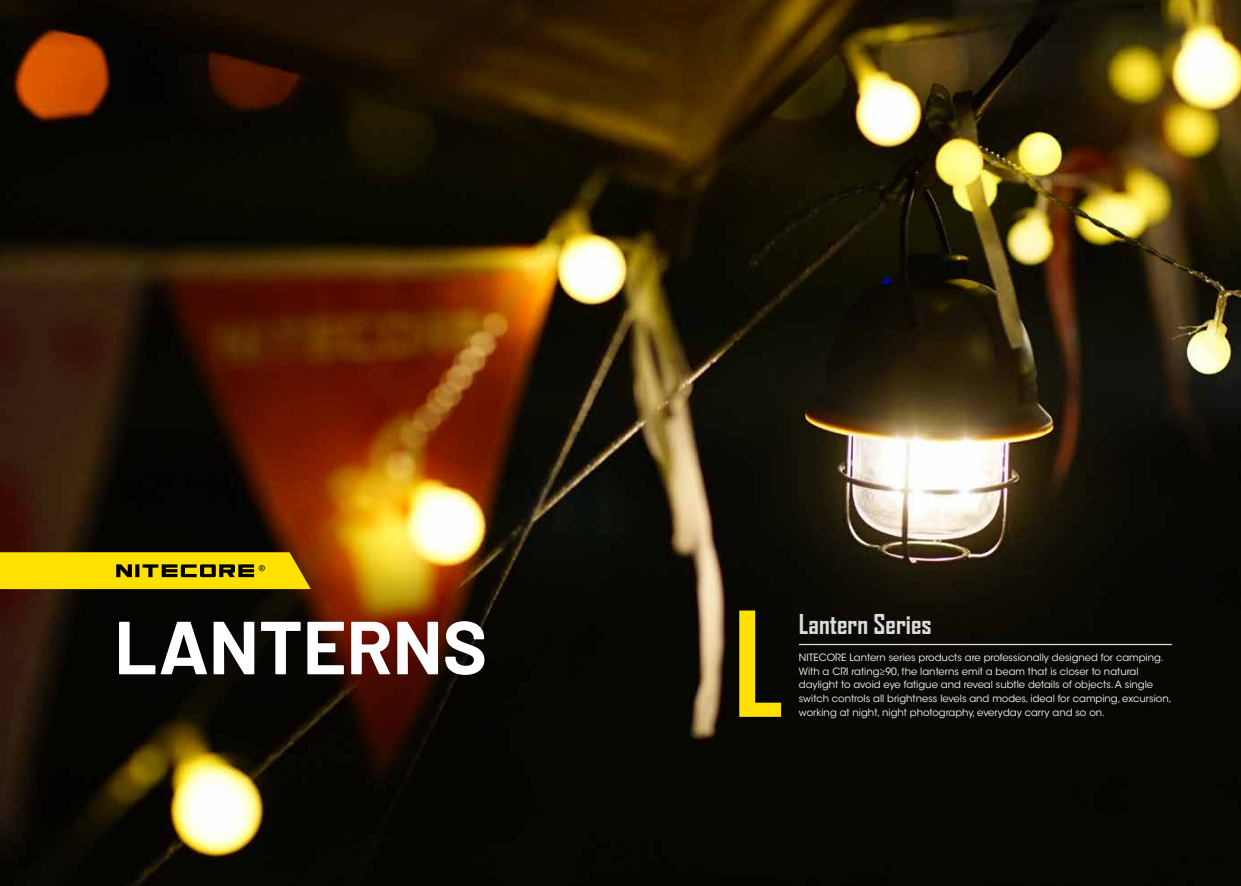
<style>
.page{position:relative;width:1241px;height:886px;background:#fff}
.page>*{position:absolute;margin:0;border:0;box-sizing:border-box;transform-origin:0 0}
.t1{font:700 75px "Barlow";color:#fff}
.t2{font:700 26.25px "Agency FB";color:#dcdddd}
.t3{font:10px/13.8px "ITC Avant Garde Std";color:#f7f8f8}
</style>
<div class="page">
<img style="left:0;top:0;width:1240px;height:886px">
<hr style="left:798px;top:644px;width:373px;height:1px;background:#dcdddd">
<svg style="left:739px;top:610px;width:42px;height:107px"></svg>
<svg style="left:0;top:552px;width:311px;height:37px"></svg>
<h1 class="t1" style="left:114px;top:592px;width:374px">LANTERNS</h1>
<h2 class="t2" style="left:798px;top:607px;width:134px">Lantern Series</h2>
<p class="t3" style="left:798px;top:650px;width:374px">NITECORE Lantern series products are professionally designed for camping.<br>With a CRI rating≥90, the lanterns emit a beam that is closer to natural daylight to avoid eye fatigue and reveal subtle details of objects. A single switch controls all brightness levels and modes, ideal for camping, excursion, working at night, night photography, everyday carry and so on.</p>
</div>
